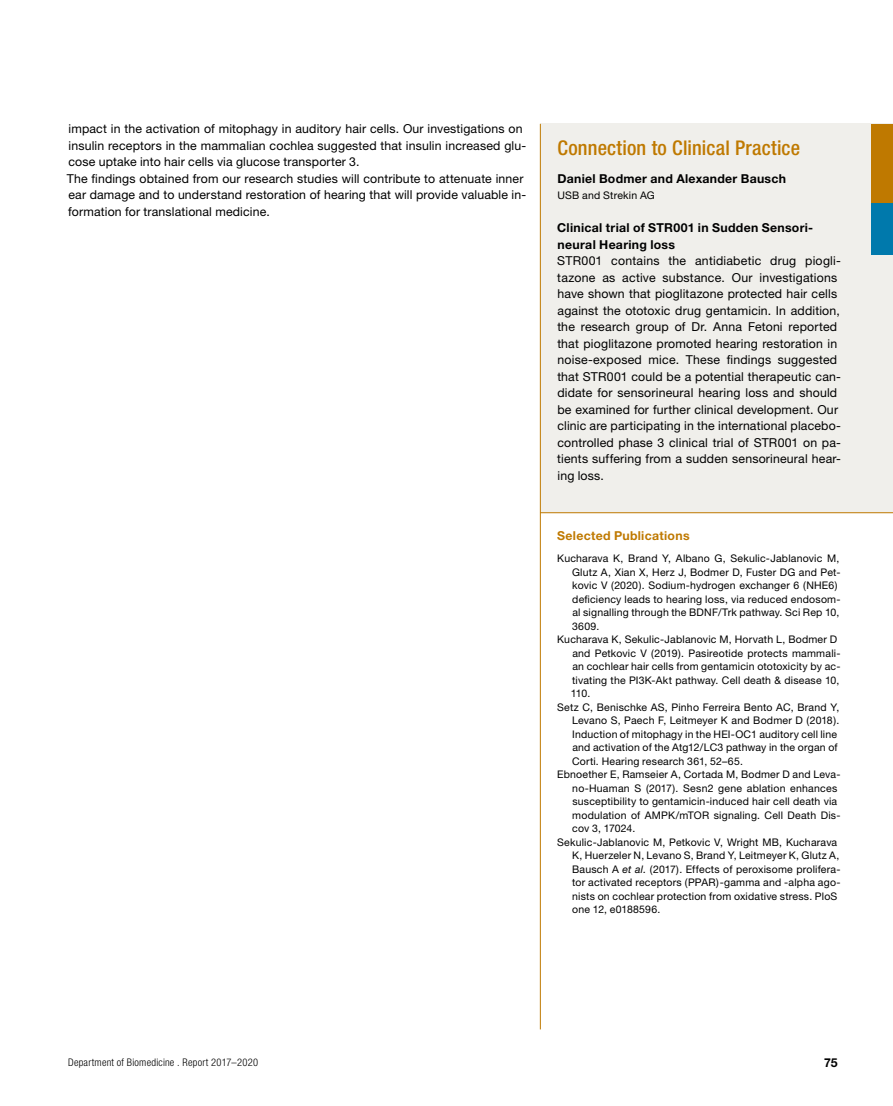
<style>
.page{position:relative;width:893px;height:1106px;background:#fff}
.page>*{position:absolute;margin:0;border:0;box-sizing:border-box;transform-origin:0 0}
.t1{font:500 condensed 20.25px "Helvetica Neue";letter-spacing:.01em;color:#bf7900}
.t2{font:12.3px/16.5px "Helvetica Neue";letter-spacing:.015em;color:#000}
.t3{font:700 12.3px/16.5px "Helvetica Neue";letter-spacing:.025em;color:#000}
.t4{font:700 12.3px "Helvetica Neue";letter-spacing:.025em;color:#bf7900}
.t5{font:10.5px "Helvetica Neue";letter-spacing:.02em;color:#000}
.t6{font:300 condensed 10.5px "Helvetica Neue";letter-spacing:.025em;color:#000}
.t7{font:10.5px "Helvetica Neue";color:#000}
.s1{font-style:italic}
</style>
<div class="page">
<div style="left:540px;top:124px;width:353px;height:389px;background:#f0efeb"></div>
<div style="left:872px;top:124px;width:21px;height:78px;background:#bf7900"></div>
<hr style="left:540px;top:124px;width:1px;height:905px;background:#bf7900">
<hr style="left:540px;top:512px;width:353px;height:1px;background:#bf7900">
<div style="left:872px;top:203px;width:21px;height:52px;background:#0079ac"></div>
<p class="t2" style="left:67px;top:120px;width:461px">impact in the activation of mitophagy in auditory hair cells. Our investigations on insulin receptors in the mammalian cochlea suggested that insulin increased glu&shy;cose uptake into hair cells via glucose transporter 3.<br>The findings obtained from our research studies will contribute to attenuate inner ear damage and to understand restoration of hearing that will provide valuable in&shy;formation for translational medicine.</p>
<h1 class="t1" style="left:557px;top:136px;width:244px">Connection to Clinical Practice</h1>
<p class="t3" style="left:557px;top:170px;width:230px">Daniel Bodmer and Alexander Bausch</p>
<p class="t5" style="left:557px;top:189px;width:99px">USB and Strekin AG</p>
<p class="t3" style="left:557px;top:219px;width:257px">Clinical trial of STR001 in Sudden Sensori&shy;neural Hearing loss</p>
<p class="t2" style="left:557px;top:252px;width:285px">STR001 contains the antidiabetic drug piogli&shy;tazone as active substance. Our investigations have shown that pioglitazone protected hair cells against the ototoxic drug gentamicin. In addition, the research group of Dr. Anna Fetoni reported that pioglitazone promoted hearing restoration in noise-exposed mice. These findings suggested that STR001 could be a potential therapeutic can&shy;didate for sensorineural hearing loss and should be examined for further clinical development. Our clinic are participating in the international placebo&shy;controlled phase 3 clinical trial of STR001 on pa&shy;tients suffering from a sudden sensorineural hear&shy;ing loss.</p>
<p class="t4" style="left:557px;top:528px;width:134px">Selected Publications</p>
<p class="t5" style="left:557px;top:552px;width:284px">Kucharava K, Brand Y, Albano G, Sekulic-Jablanovic M,</p>
<p class="t5" style="left:572px;top:566px;width:270px">Glutz A, Xian X, Herz J, Bodmer D, Fuster DG and Pet-</p>
<p class="t5" style="left:572px;top:579px;width:267px">kovic V (2020). Sodium-hydrogen exchanger 6 (NHE6)</p>
<p class="t5" style="left:572px;top:593px;width:270px">deficiency leads to hearing loss, via reduced endosom-</p>
<p class="t5" style="left:572px;top:606px;width:269px">al signalling through the BDNF/Trk pathway. Sci Rep 10,</p>
<p class="t5" style="left:572px;top:620px;width:29px">3609.</p>
<p class="t5" style="left:557px;top:633px;width:282px">Kucharava K, Sekulic-Jablanovic M, Horvath L, Bodmer D</p>
<p class="t5" style="left:572px;top:647px;width:270px">and Petkovic V (2019). Pasireotide protects mammali-</p>
<p class="t5" style="left:572px;top:660px;width:270px">an cochlear hair cells from gentamicin ototoxicity by ac-</p>
<p class="t5" style="left:572px;top:674px;width:269px">tivating the PI3K-Akt pathway. Cell death &amp; disease 10,</p>
<p class="t5" style="left:571px;top:687px;width:21px">110.</p>
<p class="t5" style="left:557px;top:701px;width:284px">Setz C, Benischke AS, Pinho Ferreira Bento AC, Brand Y,</p>
<p class="t5" style="left:572px;top:714px;width:269px">Levano S, Paech F, Leitmeyer K and Bodmer D (2018).</p>
<p class="t5" style="left:572px;top:728px;width:266px">Induction of mitophagy in the HEI-OC1 auditory cell line</p>
<p class="t5" style="left:572px;top:741px;width:267px">and activation of the Atg12/LC3 pathway in the organ of</p>
<p class="t5" style="left:572px;top:755px;width:172px">Corti. Hearing research 361, 52–65.</p>
<p class="t5" style="left:557px;top:768px;width:285px">Ebnoether E, Ramseier A, Cortada M, Bodmer D and Leva-</p>
<p class="t5" style="left:572px;top:782px;width:266px">no-Huaman S (2017). Sesn2 gene ablation enhances</p>
<p class="t5" style="left:572px;top:795px;width:266px">susceptibility to gentamicin-induced hair cell death via</p>
<p class="t5" style="left:572px;top:809px;width:270px">modulation of AMPK/mTOR signaling. Cell Death Dis-</p>
<p class="t7" style="left:572px;top:822px;width:65px">cov 3, 17024.</p>
<p class="t5" style="left:557px;top:836px;width:282px">Sekulic-Jablanovic M, Petkovic V, Wright MB, Kucharava</p>
<p class="t5" style="left:572px;top:849px;width:269px">K, Huerzeler N, Levano S, Brand Y, Leitmeyer K, Glutz A,</p>
<p class="t5" style="left:572px;top:863px;width:270px">Bausch A <span class="s1">et al.</span> (2017). Effects of peroxisome prolifera-</p>
<p class="t5" style="left:572px;top:876px;width:270px">tor activated receptors (PPAR)-gamma and -alpha ago-</p>
<p class="t5" style="left:572px;top:890px;width:267px">nists on cochlear protection from oxidative stress. PloS</p>
<p class="t5" style="left:572px;top:903px;width:90px">one 12, e0188596.</p>
<p class="t6" style="left:68px;top:1056px;width:192px">Department of Biomedicine . Report 2017–2020</p>
<p class="t3" style="left:824px;top:1054px;width:15px">75</p>
</div>
